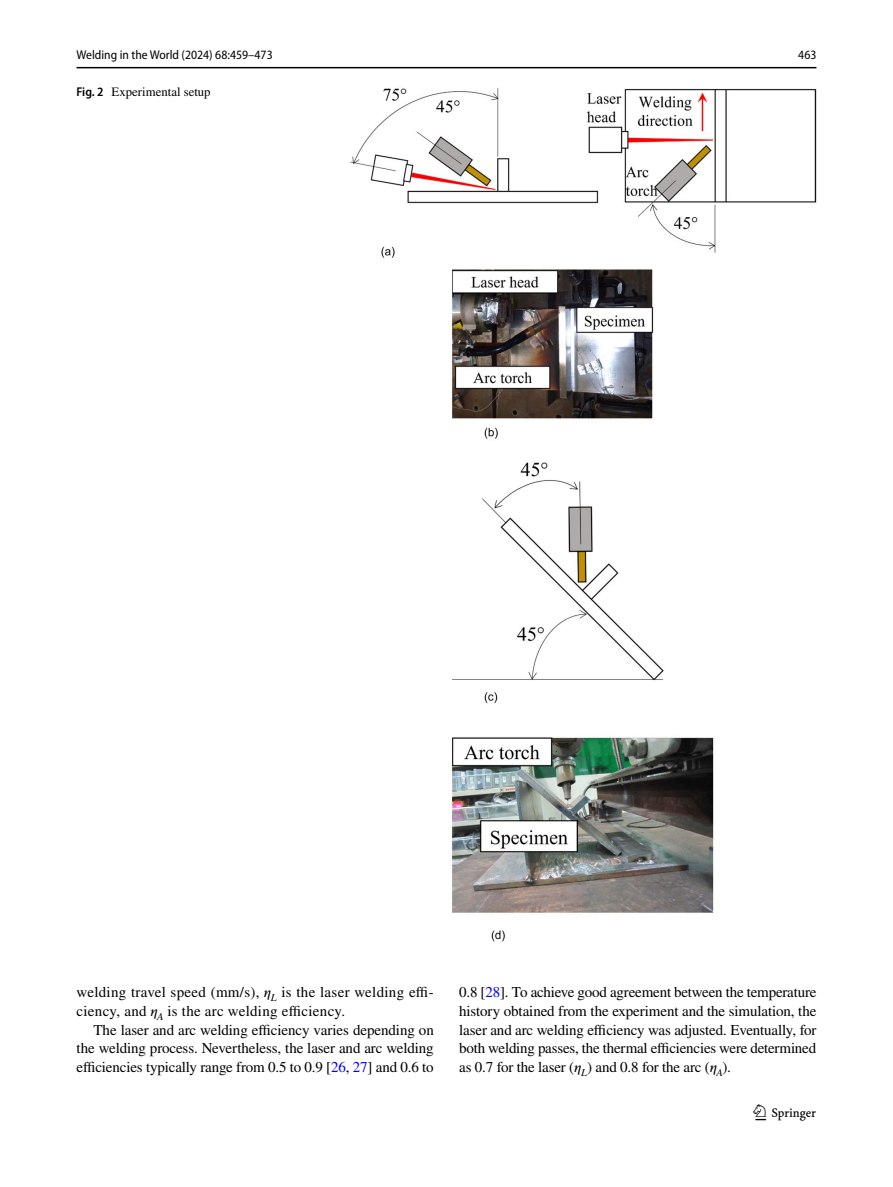
<style>
.page{position:relative;width:893px;height:1187px;background:#fff}
.page>*{position:absolute;margin:0;border:0;box-sizing:border-box;transform-origin:0 0}
.t1{font:22.5px "Springnew Regular 3";color:#000}
.t2{font:15px/18.8px "STIX";letter-spacing:-.01em;color:#000;text-align:justify}
.t3{font:15px/18.8px "STIX";letter-spacing:.02em;color:#000}
.t4{font:semi-condensed 12.75px "Myriad Pro";color:#000}
.t5{font:12.75px "STIX";color:#000}
.s1{font-family:"Myriad Pro";font-weight:600;font-stretch:semi-condensed}
.s2{font-family:"STIX Math Italic 3"}
.s3{font-family:"STIX Math Italic 4"}
.s4{color:#00f}
.s5{font-family:"STIX Math Italic 5"}
.s6{font-family:"STIX Math Italic 6"}
</style>
<div class="page">
<hr style="left:77px;top:67px;width:739px;height:1px;background:#000">
<img style="left:350px;top:88px;width:466px;height:853px">
<p class="t4" style="left:77px;top:48px;width:198px">Welding in the World (2024) 68:459–473</p>
<p class="t4" style="left:798px;top:48px;width:20px">463</p>
<p class="t5" style="left:77px;top:83px;width:136px"><span class="s1">Fig. 2</span> Experimental setup</p>
<p class="t3" style="left:77px;top:983px;width:359px">welding travel speed (mm/s), <span class="s2">𝜂</span><sub>L</sub> is the laser welding effi&shy;ciency, and <span class="s3">𝜂</span><sub>A</sub> is the arc welding efficiency.</p>
<p class="t2" style="left:77px;top:1021px;width:359px;text-indent:17px">The laser and arc welding efficiency varies depending on the welding process. Nevertheless, the laser and arc welding efficiencies typically range from 0.5 to 0.9 [<span class="s4">26</span>, <span class="s4">27</span>] and 0.6 to</p>
<p class="t2" style="left:459px;top:983px;width:359px">0.8 [<span class="s4">28</span>]. To achieve good agreement between the temperature history obtained from the experiment and the simulation, the laser and arc welding efficiency was adjusted. Eventually, for both welding passes, the thermal efficiencies were determined as 0.7 for the laser (<span class="s5">𝜂</span><sub>L</sub>) and 0.8 for the arc (<span class="s6">𝜂</span><sub>A</sub>).</p>
<h1 class="t1" style="left:755px;top:1104px;width:62px">1 3</h1>
</div>
